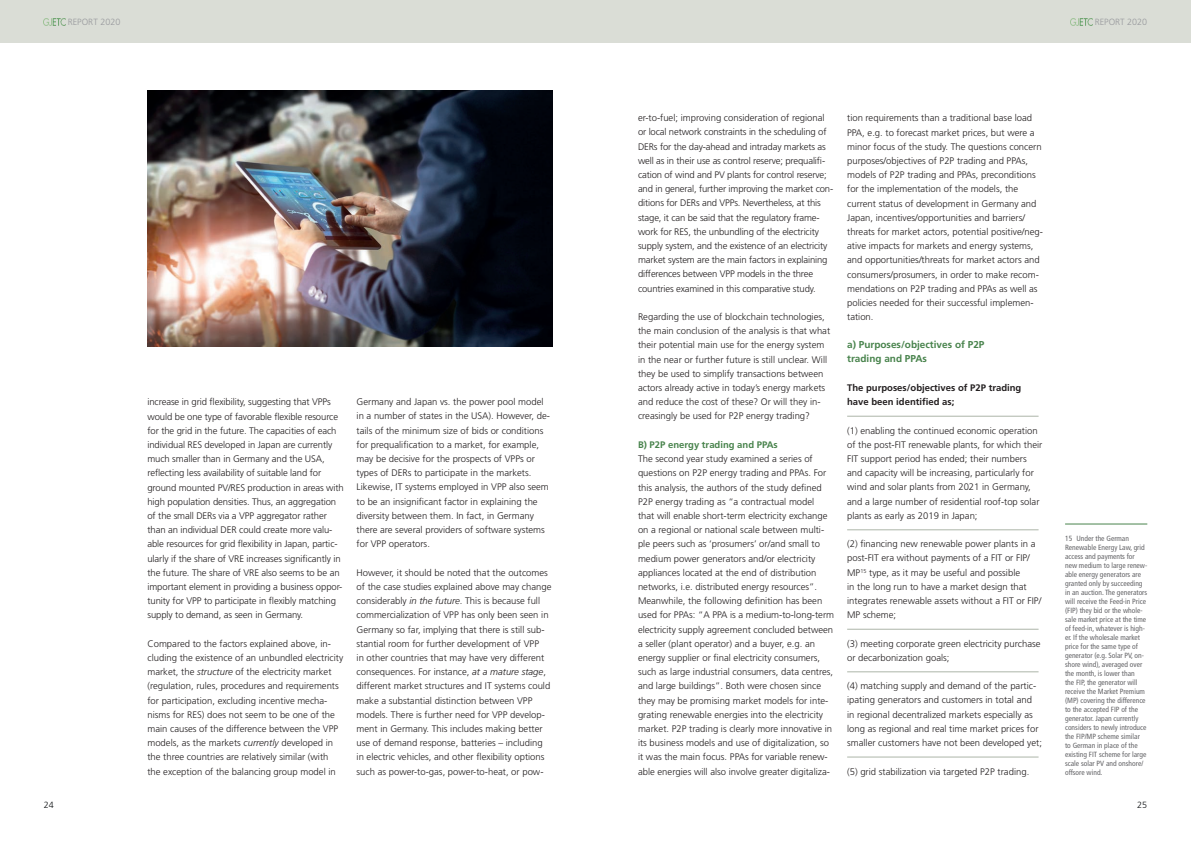
<style>
.page{position:relative;width:1191px;height:842px;background:#fff}
.page>*{position:absolute;margin:0;border:0;box-sizing:border-box;transform-origin:0 0}
.t1{font:700 10px/14px "Frutiger";color:#48834c}
.t2{font:300 9.5px/14.2px "Frutiger";color:#231f20}
.t3{font:700 9.5px/14.2px "Frutiger";color:#231f20}
.t4{font:700 9.5px "Frutiger";color:#48834c}
.t5{font:300 9px "Frutiger";color:#98999d}
.t6{font:300 9px "Frutiger";color:#101315}
.t7{font:condensed 7.5px/9px "Frutiger";color:#636366}
.s1{font-style:italic}
</style>
<div class="page">
<div style="left:595px;top:0;width:596px;height:43px;background:#daddd6"></div>
<div style="left:0;top:0;width:595px;height:43px;background:#daddd6"></div>
<img style="left:44px;top:19px;width:21px;height:6px">
<img style="left:1070px;top:19px;width:22px;height:6px">
<hr style="left:847px;top:416px;width:191px;height:1px;background:#acb5a8">
<hr style="left:847px;top:530px;width:191px;height:1px;background:#acb5a8">
<hr style="left:847px;top:629px;width:191px;height:1px;background:#acb5a8">
<hr style="left:847px;top:672px;width:191px;height:1px;background:#acb5a8">
<hr style="left:847px;top:757px;width:191px;height:1px;background:#acb5a8">
<img style="left:147px;top:91px;width:406px;height:255px">
<hr style="left:1065px;top:524px;width:82px;height:1px;background:#48834c">
<p class="t5" style="left:68px;top:17px;width:54px">REPORT 2020</p>
<p class="t5" style="left:1094px;top:17px;width:54px">REPORT 2020</p>
<p class="t2" style="left:147px;top:395px;width:198px">increase in grid flexibility, suggesting that VPPs would be one type of favorable flexible resource for the grid in the future. The capacities of each individual RES developed in Japan are currently much smaller than in Germany and the USA, reflecting less availability of suitable land for ground mounted PV/RES production in areas with high population densities. Thus, an aggregation of the small DERs via a VPP aggregator rather than an individual DER could create more valu&shy;able resources for grid flexibility in Japan, partic&shy;ularly if the share of VRE increases significantly in the future. The share of VRE also seems to be an important element in providing a business oppor&shy;tunity for VPP to participate in flexibly matching supply to demand, as seen in Germany.</p>
<p class="t2" style="left:147px;top:636px;width:197px">Compared to the factors explained above, in&shy;cluding the existence of an unbundled electricity market, the <span class="s1">structure</span> of the electricity market (regulation, rules, procedures and requirements for participation, excluding incentive mecha&shy;nisms for RES) does not seem to be one of the main causes of the difference between the VPP models, as the markets <span class="s1">currently</span> developed in the three countries are relatively similar (with the exception of the balancing group model in</p>
<p class="t2" style="left:356px;top:395px;width:195px">Germany and Japan vs. the power pool model in a number of states in the USA). However, de&shy;tails of the minimum size of bids or conditions for prequalification to a market, for example, may be decisive for the prospects of VPPs or types of DERs to participate in the markets.<br>Likewise, IT systems employed in VPP also seem to be an insignificant factor in explaining the diversity between them. In fact, in Germany there are several providers of software systems for VPP operators.</p>
<p class="t2" style="left:356px;top:565px;width:196px">However, it should be noted that the outcomes of the case studies explained above may change considerably <span class="s1">in the future</span>. This is because full commercialization of VPP has only been seen in Germany so far, implying that there is still sub&shy;stantial room for further development of VPP<br>in other countries that may have very different consequences. For instance, <span class="s1">at a mature stage</span>, different market structures and IT systems could make a substantial distinction between VPP models. There is further need for VPP develop&shy;ment in Germany. This includes making better use of demand response, batteries – including in electric vehicles, and other flexibility options such as power-to-gas, power-to-heat, or pow-</p>
<p class="t2" style="left:638px;top:111px;width:197px">er-to-fuel; improving consideration of regional or local network constraints in the scheduling of DERs for the day-ahead and intraday markets as well as in their use as control reserve; prequalifi&shy;cation of wind and PV plants for control reserve; and in general, further improving the market con&shy;ditions for DERs and VPPs. Nevertheless, at this stage, it can be said that the regulatory frame&shy;work for RES, the unbundling of the electricity supply system, and the existence of an electricity market system are the main factors in explaining differences between VPP models in the three countries examined in this comparative study.</p>
<p class="t2" style="left:638px;top:310px;width:194px">Regarding the use of blockchain technologies, the main conclusion of the analysis is that what their potential main use for the energy system in the near or further future is still unclear. Will they be used to simplify transactions between actors already active in today’s energy markets and reduce the cost of these? Or will they in&shy;creasingly be used for P2P energy trading?</p>
<p class="t4" style="left:638px;top:439px;width:141px">B) P2P energy trading and PPAs</p>
<p class="t2" style="left:638px;top:452px;width:198px">The second year study examined a series of questions on P2P energy trading and PPAs. For this analysis, the authors of the study defined P2P energy trading as “a contractual model<br>that will enable short-term electricity exchange on a regional or national scale between multi&shy;ple peers such as ‘prosumers’ or/and small to medium power generators and/or electricity appliances located at the end of distribution networks, i.e. distributed energy resources”.<br>Meanwhile, the following definition has been used for PPAs: “A PPA is a medium-to-long-term electricity supply agreement concluded between a seller (plant operator) and a buyer, e.g. an energy supplier or final electricity consumers, such as large industrial consumers, data centres, and large buildings”. Both were chosen since they may be promising market models for inte&shy;grating renewable energies into the electricity market. P2P trading is clearly more innovative in its business models and use of digitalization, so it was the main focus. PPAs for variable renew&shy;able energies will also involve greater digitaliza-</p>
<p class="t2" style="left:847px;top:111px;width:197px">tion requirements than a traditional base load PPA, e.g. to forecast market prices, but were a minor focus of the study. The questions concern purposes/objectives of P2P trading and PPAs, models of P2P trading and PPAs, preconditions for the implementation of the models, the current status of development in Germany and Japan, incentives/opportunities and barriers/ threats for market actors, potential positive/neg&shy;ative impacts for markets and energy systems, and opportunities/threats for market actors and consumers/prosumers, in order to make recom&shy;mendations on P2P trading and PPAs as well as policies needed for their successful implemen&shy;tation.</p>
<p class="t1" style="left:847px;top:338px;width:139px">a) Purposes/objectives of P2P trading and PPAs</p>
<p class="t3" style="left:847px;top:381px;width:176px">The purposes/objectives of P2P trading have been identified as;</p>
<p class="t2" style="left:847px;top:423px;width:197px">(1) enabling the continued economic operation of the post-FIT renewable plants, for which their FIT support period has ended; their numbers and capacity will be increasing, particularly for wind and solar plants from 2021 in Germany, and a large number of residential roof-top solar plants as early as 2019 in Japan;</p>
<p class="t2" style="left:847px;top:537px;width:196px">(2) financing new renewable power plants in a post-FIT era without payments of a FIT or FIP/ MP<sup>15</sup> type, as it may be useful and possible<br>in the long run to have a market design that integrates renewable assets without a FIT or FIP/ MP scheme;</p>
<p class="t2" style="left:847px;top:636px;width:195px">(3) meeting corporate green electricity purchase or decarbonization goals;</p>
<p class="t2" style="left:847px;top:679px;width:196px">(4) matching supply and demand of the partic&shy;ipating generators and customers in total and<br>in regional decentralized markets especially as long as regional and real time market prices for smaller customers have not been developed yet;</p>
<p class="t2" style="left:847px;top:764px;width:184px">(5) grid stabilization via targeted P2P trading.</p>
<p class="t7" style="left:1065px;top:533px;width:84px">15 Under the German<br>Renewable Energy Law, grid access and payments for new medium to large renew&shy;able energy generators are granted only by succeeding in an auction. The generators will receive the Feed-in Price (FIP) they bid or the whole&shy;sale market price at the time of feed-in, whatever is high&shy;er. If the wholesale market price for the same type of generator (e.g. Solar PV, on&shy;shore wind), averaged over the month, is lower than<br>the FIP, the generator will receive the Market Premium (MP) covering the difference to the accepted FIP of the generator. Japan currently considers to newly introduce the FIP/MP scheme similar to German in place of the existing FIT scheme for large scale solar PV and onshore/ offsore wind.</p>
<p class="t6" style="left:44px;top:800px;width:12px">24</p>
<p class="t6" style="left:1137px;top:800px;width:12px">25</p>
</div>
